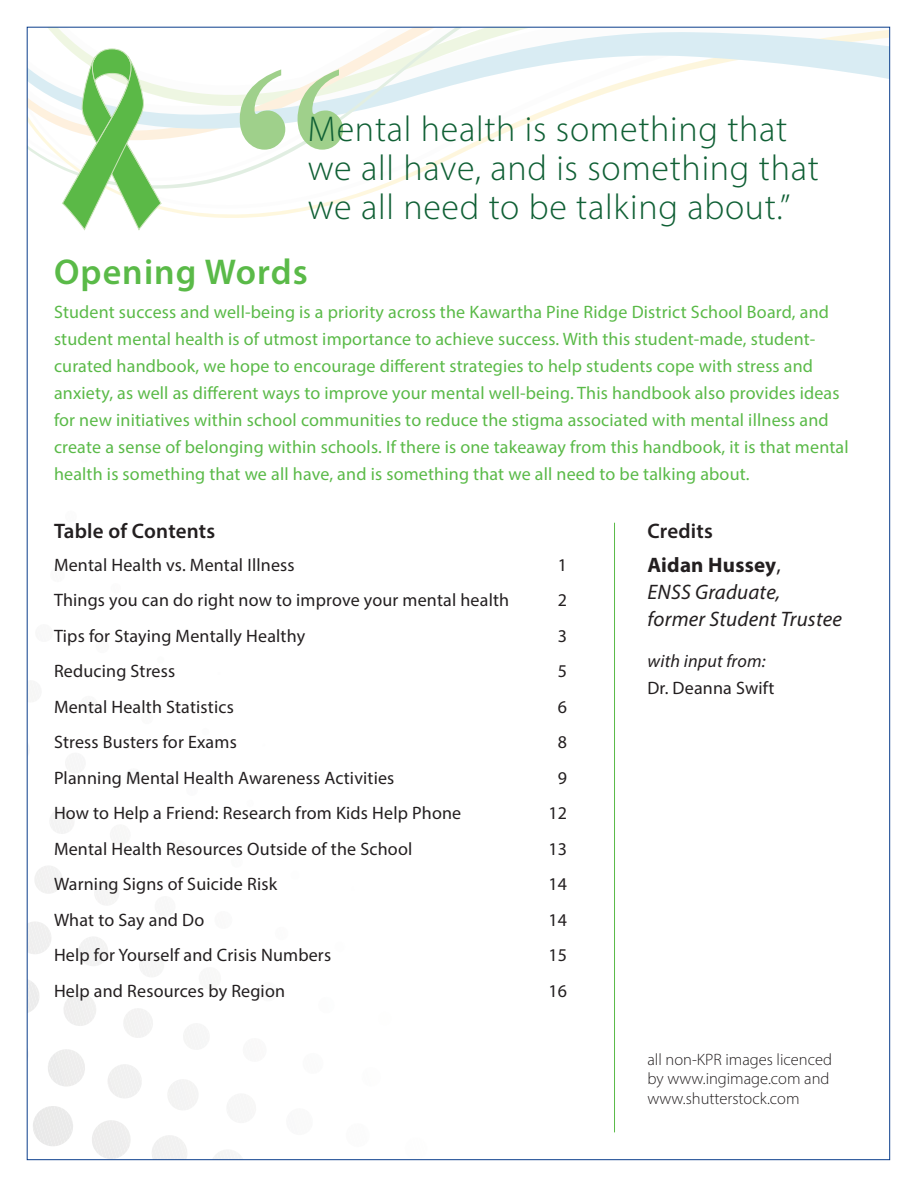
<style>
.page{position:relative;width:918px;height:1188px;background:#fff}
.page>*{position:absolute;margin:0;border:0;box-sizing:border-box;transform-origin:0 0}
.pull_quote-dk_green{font:300 36px/39px "Myriad Pro";letter-spacing:.02em;color:#106035}
.Heading{font:600 36px "Myriad Pro";letter-spacing:.03em;color:#5aba48}
.Body_Copy-black{font:italic 21px/27px "Myriad Pro";letter-spacing:.01em;color:#231f20}
.Subheading{font:600 21px "Myriad Pro";letter-spacing:.01em;color:#231f20}
.Body_Copy-black-2{font:18px/27px "Myriad Pro";letter-spacing:.01em;color:#5aba48}
.Body_Copy-black-3{font:18px "Myriad Pro";letter-spacing:.01em;color:#231f20}
.Body_Copy-black-4{font:italic 18px/27px "Myriad Pro";letter-spacing:.01em;color:#231f20}
.t1{font:300 16.5px/19.8px "Myriad Pro";color:#231f20}
.s1{font-weight:700;font-style:normal}
.s2{font-style:normal}
</style>
<div class="page">
<svg style="left:215px;top:1150px;width:26px;height:8px"></svg>
<svg style="left:183px;top:1030px;width:8px;height:18px"></svg>
<svg style="left:168px;top:1080px;width:30px;height:30px"></svg>
<svg style="left:152px;top:1135px;width:35px;height:23px"></svg>
<svg style="left:139px;top:956px;width:17px;height:21px"></svg>
<svg style="left:124px;top:1008px;width:29px;height:30px"></svg>
<svg style="left:108px;top:1064px;width:34px;height:34px"></svg>
<svg style="left:92px;top:1120px;width:39px;height:38px"></svg>
<svg style="left:95px;top:881px;width:22px;height:24px"></svg>
<svg style="left:79px;top:937px;width:29px;height:29px"></svg>
<svg style="left:64px;top:993px;width:32px;height:33px"></svg>
<svg style="left:48px;top:1049px;width:37px;height:38px"></svg>
<svg style="left:33px;top:1106px;width:40px;height:40px"></svg>
<svg style="left:50px;top:809px;width:24px;height:25px"></svg>
<svg style="left:35px;top:866px;width:27px;height:28px"></svg>
<svg style="left:29px;top:922px;width:22px;height:32px"></svg>
<svg style="left:29px;top:980px;width:10px;height:32px"></svg>
<svg style="left:532px;top:30px;width:356px;height:91px"></svg>
<svg style="left:29px;top:69px;width:18px;height:92px"></svg>
<hr style="left:614px;top:523px;width:1px;height:609px;background:#5aba48">
<svg style="left:47px;top:29px;width:485px;height:202px"></svg>
<p class="pull_quote-dk_green" style="left:308px;top:110px;width:513px">Mental health is something that we all have, and is something that we all need to be talking about.”</p>
<p class="Heading" style="left:54px;top:249px;width:255px">Opening Words</p>
<p class="Body_Copy-black-2" style="left:54px;top:298px;width:796px">Student success and well-being is a priority across the Kawartha Pine Ridge District School Board, and student mental health is of utmost importance to achieve success. With this student-made, student&shy;curated handbook, we hope to encourage different strategies to help students cope with stress and anxiety, as well as different ways to improve your mental well-being. This handbook also provides ideas for new initiatives within school communities to reduce the stigma associated with mental illness and create a sense of belonging within schools. If there is one takeaway from this handbook, it is that mental health is something that we all have, and is something that we all need to be talking about.</p>
<p class="Subheading" style="left:54px;top:518px;width:163px">Table of Contents</p>
<p class="Body_Copy-black-3" style="left:54px;top:554px;width:242px">Mental Health vs. Mental Illness</p>
<p class="Body_Copy-black-3" style="left:558px;top:554px;width:11px">1</p>
<p class="Body_Copy-black-3" style="left:54px;top:589px;width:457px">Things you can do right now to improve your mental health</p>
<p class="Body_Copy-black-3" style="left:558px;top:589px;width:11px">2</p>
<p class="Body_Copy-black-3" style="left:54px;top:625px;width:253px">Tips for Staying Mentally Healthy</p>
<p class="Body_Copy-black-3" style="left:558px;top:625px;width:11px">3</p>
<p class="Body_Copy-black-3" style="left:54px;top:660px;width:123px">Reducing Stress</p>
<p class="Body_Copy-black-3" style="left:558px;top:660px;width:11px">5</p>
<p class="Body_Copy-black-3" style="left:54px;top:696px;width:181px">Mental Health Statistics</p>
<p class="Body_Copy-black-3" style="left:558px;top:696px;width:11px">6</p>
<p class="Body_Copy-black-3" style="left:54px;top:731px;width:184px">Stress Busters for Exams</p>
<p class="Body_Copy-black-3" style="left:558px;top:731px;width:11px">8</p>
<p class="Body_Copy-black-3" style="left:54px;top:767px;width:342px">Planning Mental Health Awareness Activities</p>
<p class="Body_Copy-black-3" style="left:558px;top:767px;width:11px">9</p>
<p class="Body_Copy-black-3" style="left:54px;top:802px;width:409px">How to Help a Friend: Research from Kids Help Phone</p>
<p class="Body_Copy-black-3" style="left:548px;top:802px;width:20px">12</p>
<p class="Body_Copy-black-3" style="left:54px;top:838px;width:360px">Mental Health Resources Outside of the School</p>
<p class="Body_Copy-black-3" style="left:548px;top:838px;width:20px">13</p>
<p class="Body_Copy-black-3" style="left:54px;top:873px;width:225px">Warning Signs of Suicide Risk</p>
<p class="Body_Copy-black-3" style="left:548px;top:873px;width:20px">14</p>
<p class="Body_Copy-black-3" style="left:54px;top:908px;width:152px">What to Say and Do</p>
<p class="Body_Copy-black-3" style="left:548px;top:908px;width:20px">14</p>
<p class="Body_Copy-black-3" style="left:54px;top:944px;width:279px">Help for Yourself and Crisis Numbers</p>
<p class="Body_Copy-black-3" style="left:548px;top:944px;width:20px">15</p>
<p class="Body_Copy-black-3" style="left:54px;top:979px;width:233px">Help and Resources by Region</p>
<p class="Body_Copy-black-3" style="left:548px;top:979px;width:20px">16</p>
<p class="Subheading" style="left:647px;top:518px;width:67px">Credits</p>
<p class="Body_Copy-black" style="left:647px;top:551px;width:196px"><span class="s1">Aidan Hussey</span><span class="s2">,<br></span>ENSS Graduate, former Student Trustee</p>
<p class="Body_Copy-black-4" style="left:647px;top:647px;width:128px">with input from:<br><span class="s2">Dr. Deanna Swift</span></p>
<p class="t1" style="left:647px;top:1049px;width:186px">all non-KPR images licenced by www.ingimage.com and www.shutterstock.com</p>
</div>
